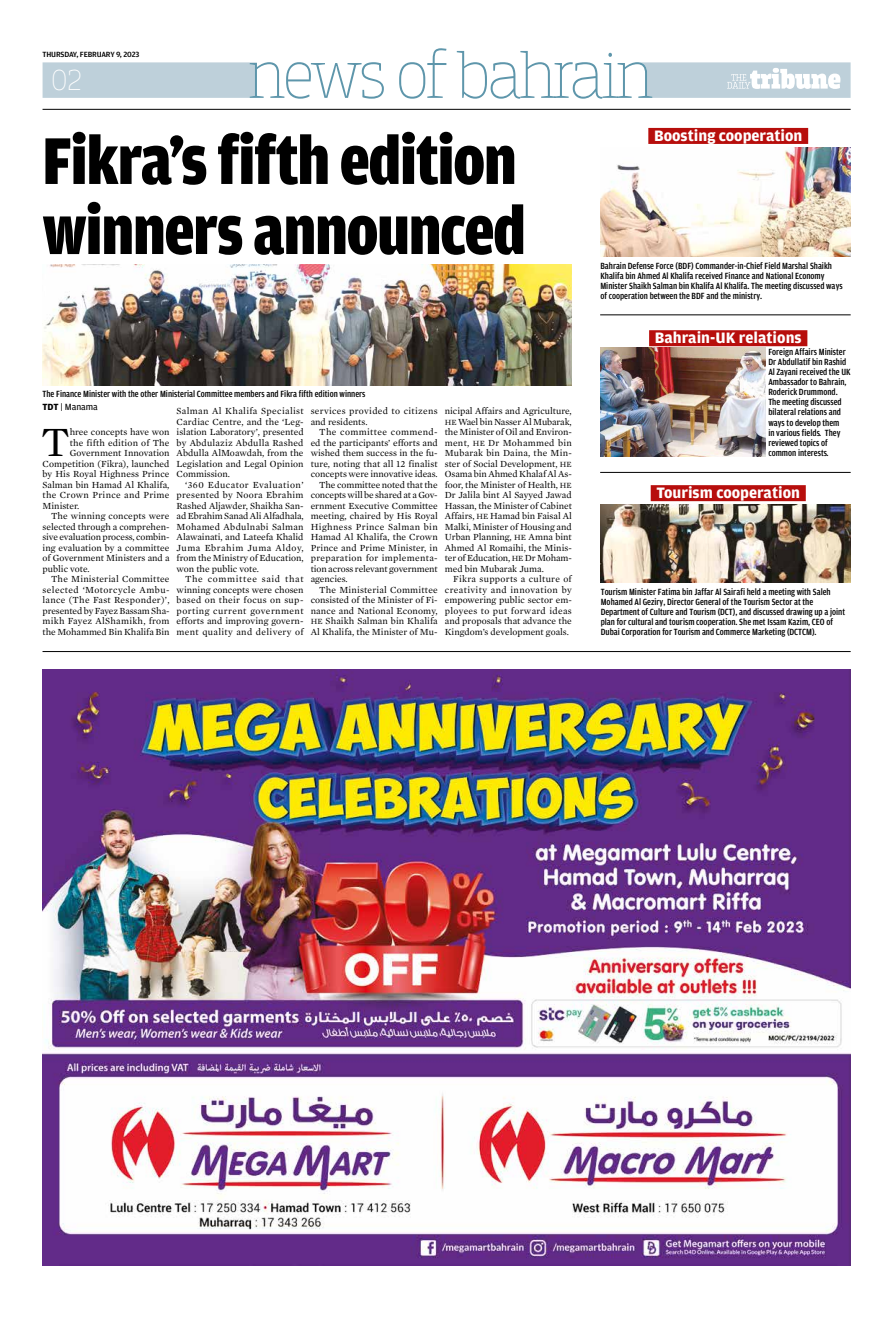
<style>
.page{position:relative;width:879px;height:1319px;background:#fff}
.page>*{position:absolute;margin:0;border:0;box-sizing:border-box;transform-origin:0 0}
.t1{font:900 condensed 70px/70px "Amplitude";letter-spacing:-.015em;color:#000}
.t2{font:42.5px "Mercury Text G1 Roman";color:#000}
.t3{font:100 30.4px "Breakers Slab";color:#fff}
.t4{font:700 16px "Amplitude";color:#fff}
.t5{font:9.5px/10.5px "Mercury Text G1 Roman";color:#000;text-align:justify}
.t6{font:500 condensed 9.5px/10px "Amplitude";color:#000}
.t7{font:9.5px/10.5px "Mercury Text G1 Roman";letter-spacing:.035em;color:#000}
.t8{font:9.5px "Mercury Text G1 Roman";letter-spacing:.025em;color:#000}
.t9{font:9.5px "Mercury Text G1 Roman";letter-spacing:.04em;color:#000}
.t10{font:9.5px "Mercury Text G1 Roman";letter-spacing:.045em;color:#000}
.t11{font:9.5px "Mercury Text G1 Roman";letter-spacing:.02em;color:#000}
.t12{font:9.5px "Amplitude";color:#000}
.t13{font:500 8px "Amplitude";letter-spacing:-.02em;color:#000}
.s1{font-weight:700}
.s2{font-size:8.1px}
</style>
<div class="page">
<img style="left:600px;top:348px;width:165px;height:108px">
<svg style="left:43px;top:48px;width:807px;height:51px"></svg>
<div style="left:648px;top:128px;width:160px;height:16px;background:#b70e0c"></div>
<div style="left:649px;top:330px;width:158px;height:16px;background:#b70e0c"></div>
<div style="left:651px;top:485px;width:155px;height:16px;background:#b70e0c"></div>
<hr style="left:43px;top:109px;width:807px;height:1px;background:#000">
<img style="left:43px;top:669px;width:807px;height:595px">
<hr style="left:43px;top:651px;width:807px;height:1px;background:#000">
<img style="left:43px;top:264px;width:529px;height:122px">
<img style="left:600px;top:147px;width:250px;height:109px">
<hr style="left:600px;top:314px;width:250px;height:1px;background:#000">
<hr style="left:600px;top:472px;width:250px;height:1px;background:#000">
<img style="left:600px;top:504px;width:250px;height:78px">
<p class="t13" style="left:43px;top:50px;width:98px">THURSDAY, FEBRUARY 9, 2023</p>
<h3 class="t3" style="left:51px;top:63px;width:32px">02</h3>
<h1 class="t1" style="left:43px;top:127px;width:485px">Fikra’s fifth edition winners announced</h1>
<p class="t6" style="left:43px;top:389px;width:324px">The Finance Minister with the other Ministerial Committee members and Fikra fifth edition winners</p>
<p class="t12" style="left:43px;top:402px;width:57px"><span class="s1">TDT</span> | Manama</p>
<h2 class="t2" style="left:41px;top:417px;width:30px">T</h2>
<p class="t5" style="left:70px;top:427px;width:101px">hree concepts have won</p>
<p class="t7" style="left:311px;top:406px;width:128px">services provided to citizens and residents.</p>
<p class="t9" style="left:319px;top:426px;width:120px">The committee commend-</p>
<p class="t5" style="left:311px;top:437px;width:128px">ed the participants’ efforts and</p>
<p class="t5" style="left:311px;top:448px;width:128px">wished them success in the fu-</p>
<p class="t5" style="left:311px;top:458px;width:128px">ture, noting that all 12 finalist</p>
<p class="t5" style="left:311px;top:469px;width:128px">concepts were innovative ideas.</p>
<p class="t5" style="left:319px;top:479px;width:120px">The committee noted that the</p>
<p class="t5" style="left:311px;top:489px;width:128px">concepts will be shared at a Gov-</p>
<p class="t5" style="left:311px;top:500px;width:128px">ernment Executive Committee</p>
<p class="t5" style="left:311px;top:510px;width:128px">meeting, chaired by His Royal</p>
<p class="t9" style="left:311px;top:521px;width:128px">Highness Prince Salman bin</p>
<p class="t5" style="left:311px;top:531px;width:129px">Hamad Al Khalifa, the Crown</p>
<p class="t5" style="left:311px;top:542px;width:128px">Prince and Prime Minister, in</p>
<p class="t7" style="left:311px;top:552px;width:128px">preparation for implementa-</p>
<p class="t5" style="left:311px;top:563px;width:129px">tion across relevant government</p>
<p class="t5" style="left:311px;top:573px;width:39px">agencies.</p>
<p class="t8" style="left:319px;top:584px;width:120px">The Ministerial Committee</p>
<p class="t5" style="left:311px;top:594px;width:128px">consisted of the Minister of Fi-</p>
<p class="t5" style="left:311px;top:605px;width:128px">nance and National Economy,</p>
<p class="t5" style="left:311px;top:616px;width:128px"><span class="s2">HE</span> Shaikh Salman bin Khalifa</p>
<p class="t5" style="left:311px;top:626px;width:128px">Al Khalifa, the Minister of Mu-</p>
<p class="t5" style="left:177px;top:406px;width:129px">Salman Al Khalifa Specialist Cardiac Centre, and the ‘Leg&shy;islation Laboratory’, presented by Abdulaziz Abdulla Rashed Abdulla AlMoawdah, from the Legislation and Legal Opinion Commission.</p>
<p class="t5" style="left:177px;top:479px;width:129px;text-indent:9px">‘360 Educator Evaluation’ presented by Noora Ebrahim Rashed Aljawder, Shaikha San&shy;ad Ebrahim Sanad Ali Alfadhala, Mohamed Abdulnabi Salman Alawainati, and Lateefa Khalid Juma Ebrahim Juma Aldoy, from the Ministry of Education, won the public vote.</p>
<p class="t5" style="left:177px;top:574px;width:128px;text-indent:9px">The committee said that winning concepts were chosen based on their focus on sup&shy;porting current government efforts and improving govern&shy;ment quality and delivery of</p>
<p class="t5" style="left:445px;top:406px;width:129px">nicipal Affairs and Agriculture, <span class="s2">HE</span> Wael bin Nasser Al Mubarak, the Minister of Oil and Environ&shy;ment, <span class="s2">HE</span> Dr Mohammed bin Mubarak bin Daina, the Min&shy;ster of Social Development, <span class="s2">HE </span>Osama bin Ahmed Khalaf Al As&shy;foor, the Minister of Health, <span class="s2">HE </span>Dr Jalila bint Al Sayyed Jawad Hassan, the Minister of Cabinet Affairs, <span class="s2">HE</span> Hamad bin Faisal Al Malki, Minister of Housing and Urban Planning, <span class="s2">HE</span> Amna bint Ahmed Al Romaihi, the Minis&shy;ter of Education, <span class="s2">HE</span> Dr Moham&shy;med bin Mubarak Juma.</p>
<p class="t5" style="left:445px;top:574px;width:128px;text-indent:9px">Fikra supports a culture of creativity and innovation by empowering public sector em&shy;ployees to put forward ideas and proposals that advance the Kingdom’s development goals.</p>
<p class="t11" style="left:70px;top:437px;width:101px">the fifth edition of The</p>
<p class="t5" style="left:70px;top:448px;width:101px">Government Innovation</p>
<p class="t5" style="left:43px;top:458px;width:129px">Competition (Fikra), launched</p>
<p class="t5" style="left:43px;top:469px;width:128px">by His Royal Highness Prince</p>
<p class="t5" style="left:43px;top:479px;width:128px">Salman bin Hamad Al Khalifa,</p>
<p class="t7" style="left:43px;top:490px;width:128px">the Crown Prince and Prime</p>
<p class="t5" style="left:43px;top:500px;width:38px">Minister.</p>
<p class="t5" style="left:51px;top:511px;width:120px">The winning concepts were</p>
<p class="t5" style="left:43px;top:521px;width:128px">selected through a comprehen-</p>
<p class="t5" style="left:43px;top:532px;width:128px">sive evaluation process, combin-</p>
<p class="t5" style="left:43px;top:542px;width:128px">ing evaluation by a committee</p>
<p class="t5" style="left:43px;top:553px;width:128px">of Government Ministers and a</p>
<p class="t5" style="left:43px;top:563px;width:49px">public vote.</p>
<p class="t8" style="left:51px;top:573px;width:120px">The Ministerial Committee</p>
<p class="t10" style="left:43px;top:584px;width:128px">selected ‘Motorcycle Ambu-</p>
<p class="t7" style="left:43px;top:595px;width:129px">lance (The Fast Responder)’,</p>
<p class="t5" style="left:43px;top:605px;width:128px">presented by Fayez Bassam Sha-</p>
<p class="t8" style="left:43px;top:615px;width:128px">mikh Fayez AlShamikh, from</p>
<p class="t5" style="left:43px;top:626px;width:129px">the Mohammed Bin Khalifa Bin</p>
<h3 class="t4" style="left:654px;top:127px;width:150px">Boosting cooperation</h3>
<p class="t6" style="left:600px;top:260px;width:244px">Bahrain Defense Force (BDF) Commander-in-Chief Field Marshal Shaikh Khalifa bin Ahmed Al Khalifa received Finance and National Economy Minister Shaikh Salman bin Khalifa Al Khalifa. The meeting discussed ways of cooperation between the BDF and the ministry.</p>
<h3 class="t4" style="left:655px;top:329px;width:148px">Bahrain-UK relations</h3>
<p class="t6" style="left:768px;top:347px;width:84px">Foreign Affairs Minister<br>Dr Abdullatif bin Rashid<br>Al Zayani received the UK<br>Ambassador to Bahrain,<br>Roderick Drummond.<br>The meeting discussed bilateral relations and ways to develop them<br>in various fields. They reviewed topics of common interests.</p>
<h3 class="t4" style="left:656px;top:484px;width:145px">Tourism cooperation</h3>
<p class="t6" style="left:601px;top:586px;width:246px">Tourism Minister Fatima bin Jaffar Al Sairafi held a meeting with Saleh Mohamed Al Geziry, Director General of the Tourism Sector at the Department of Culture and Tourism (DCT), and discussed drawing up a joint plan for cultural and tourism cooperation. She met Issam Kazim, CEO of Dubai Corporation for Tourism and Commerce Marketing (DCTCM).</p>
</div>
